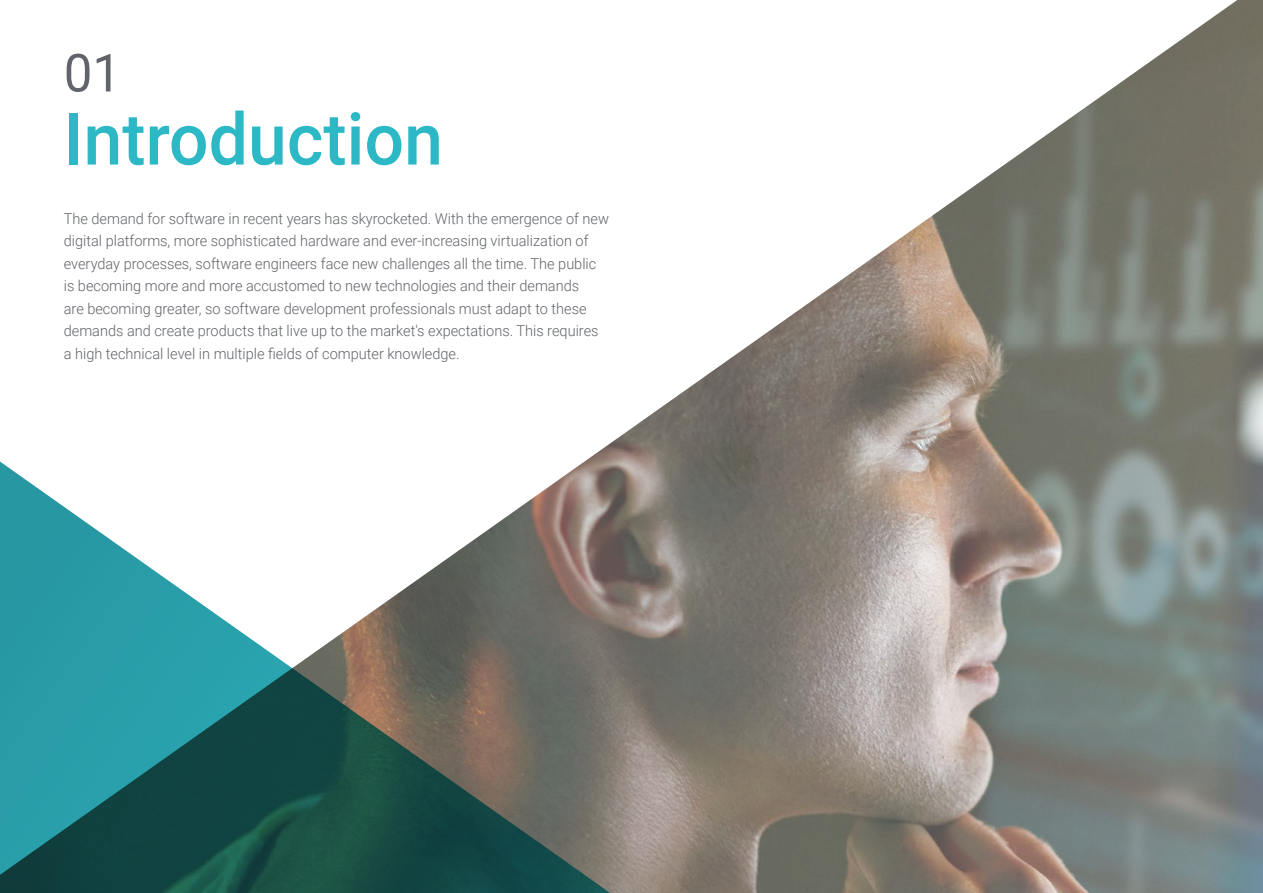
<style>
.page{position:relative;width:1263px;height:893px;background:#fff}
.page>*{position:absolute;margin:0;border:0;box-sizing:border-box;transform-origin:0 0}
.t1{font:500 72px "Roboto";color:#2db8c5}
.t2{font:52.5px "Roboto";color:#61646a}
.t3{font:300 15px/22.5px "Roboto";color:#61646a}
</style>
<div class="page">
<img style="left:606px;top:0;width:657px;height:893px">
<svg style="left:0;top:446px;width:640px;height:447px"></svg>
<h2 class="t2" style="left:64px;top:36px;width:59px">01</h2>
<h1 class="t1" style="left:64px;top:89px;width:381px">Introduction</h1>
<p class="t3" style="left:64px;top:207px;width:547px">The demand for software in recent years has skyrocketed. With the emergence of new digital platforms, more sophisticated hardware and ever-increasing virtualization of everyday processes, software engineers face new challenges all the time. The public is becoming more and more accustomed to new technologies and their demands<br>are becoming greater, so software development professionals must adapt to these demands and create products that live up to the market's expectations. This requires a high technical level in multiple fields of computer knowledge.</p>
</div>
